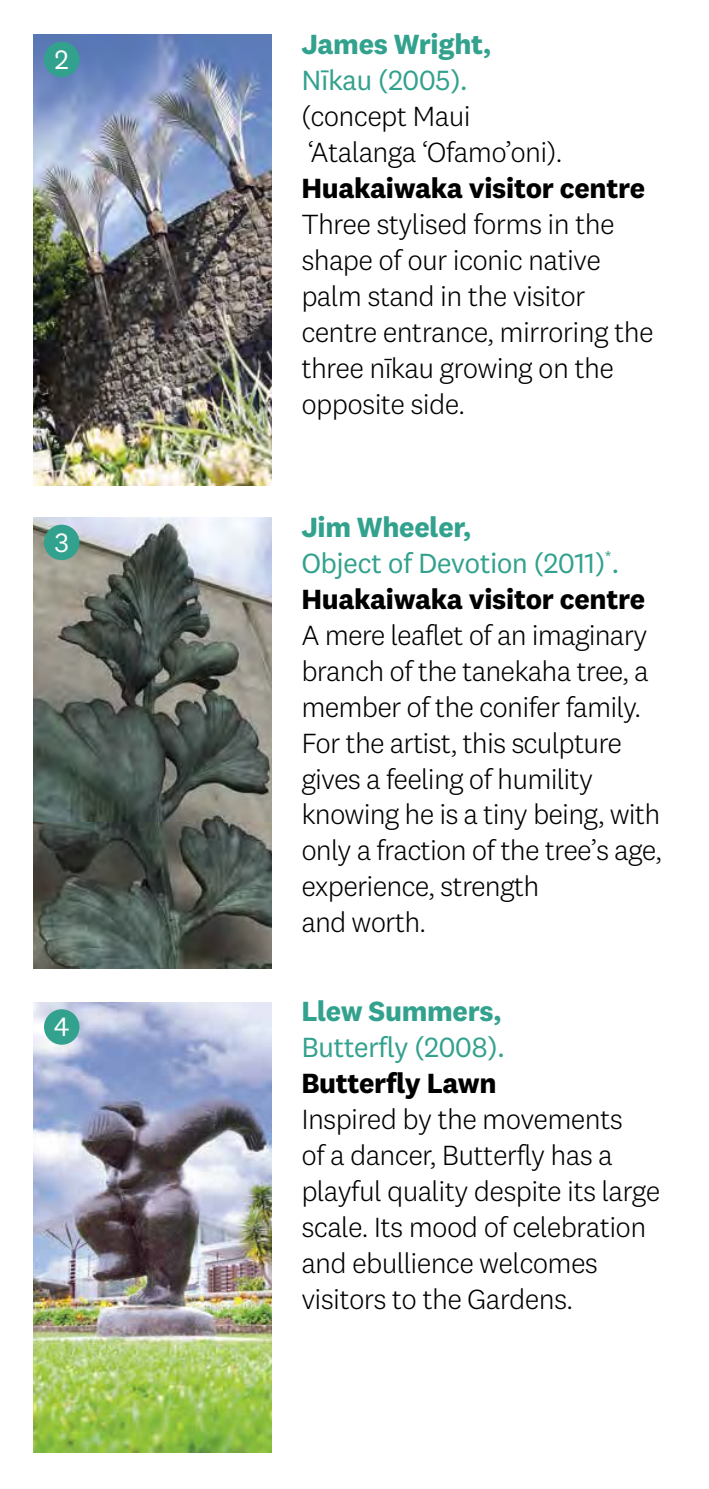
<style>
.page{position:relative;width:709px;height:1489px;background:#fff}
.page>*{position:absolute;margin:0;border:0;box-sizing:border-box;transform-origin:0 0}
.t1{font:300 28.75px/36px "National 2";letter-spacing:-.025em;color:#000}
.t2{font:28.75px/36px "National 2";letter-spacing:-.025em;color:#32a18d}
.t3{font:700 28.75px "National 2";letter-spacing:-.01em;color:#000}
.t4{font:700 28.75px "National 2";letter-spacing:-.01em;color:#32a18d}
.t5{font:27.5px "National 2";color:#fff}
.s1{font-weight:700}
.s2{font-weight:700;color:#000}
</style>
<div class="page">
<img style="left:33px;top:1002px;width:239px;height:450px">
<img style="left:33px;top:517px;width:239px;height:451px">
<img style="left:33px;top:35px;width:239px;height:450px">
<div style="left:44px;top:42px;width:35px;height:35px;background:#32a18d;border-radius:50%"></div>
<div style="left:44px;top:524px;width:35px;height:36px;background:#32a18d;border-radius:50%"></div>
<div style="left:44px;top:1009px;width:35px;height:35px;background:#32a18d;border-radius:50%"></div>
<p class="t5" style="left:55px;top:43px;width:16px">2</p>
<p class="t5" style="left:54px;top:525px;width:16px">3</p>
<p class="t5" style="left:54px;top:1010px;width:17px">4</p>
<p class="t4" style="left:301px;top:26px;width:191px">James Wright,</p>
<p class="t2" style="left:301px;top:62px;width:168px">Nīkau (2005).</p>
<p class="t1" style="left:301px;top:98px;width:262px">(concept Maui ‘Atalanga ‘Ofamo’oni).</p>
<p class="t3" style="left:301px;top:170px;width:345px">Huakaiwaka visitor centre</p>
<p class="t1" style="left:301px;top:206px;width:354px">Three stylised forms in the shape of our iconic native palm stand in the visitor centre entrance, mirroring the three nīkau growing on the opposite side.</p>
<p class="t2" style="left:301px;top:508px;width:345px"><span class="s1">Jim Wheeler,<br></span>Object of Devotion (2011)<sup>*</sup>.<br><span class="s2">Huakaiwaka visitor centre</span></p>
<p class="t1" style="left:301px;top:616px;width:362px">A mere leaflet of an imaginary branch of the tanekaha tree, a member of the conifer family.<br>For the artist, this sculpture gives a feeling of humility knowing he is a tiny being, with only a fraction of the tree’s age, experience, strength<br>and worth.</p>
<p class="t4" style="left:301px;top:993px;width:202px">Llew Summers,</p>
<p class="t2" style="left:301px;top:1029px;width:205px">Butterfly (2008).</p>
<p class="t3" style="left:301px;top:1065px;width:197px">Butterfly Lawn</p>
<p class="t1" style="left:301px;top:1101px;width:360px">Inspired by the movements<br>of a dancer, Butterfly has a playful quality despite its large scale. Its mood of celebration and ebullience welcomes visitors to the Gardens.</p>
</div>
